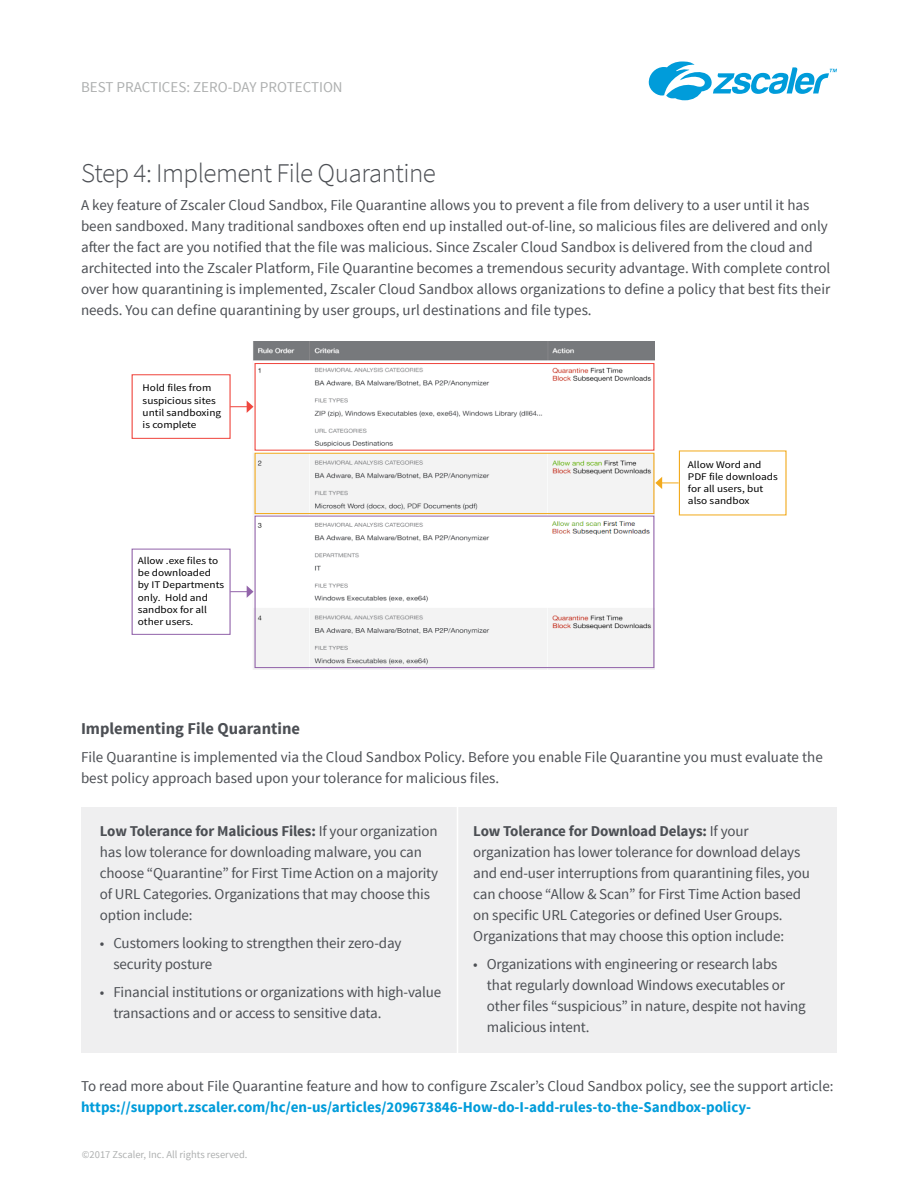
<style>
.page{position:relative;width:918px;height:1188px;background:#fff}
.page>*{position:absolute;margin:0;border:0;box-sizing:border-box;transform-origin:0 0}
.t1{font:300 27px "Source Sans Pro";letter-spacing:-.02em;color:#4c4f54}
.t2{font:700 16.5px "Source Sans Pro";color:#4c4f54}
.t3{font:15px/21px "Source Sans Pro";letter-spacing:-.01em;color:#4c4f54}
.t4{font:700 15px "Source Sans Pro";color:#009cda}
.t5{font:15px "Source Sans Pro";color:#aeb0b0}
.t6{font:10.5px "Source Sans Pro";color:#aeb0b0}
.t7{font:10.2px/12.1px "Source Sans Pro";color:#000;scale:1.11 1}
.s1{font-weight:700}
</style>
<div class="page">
<svg style="left:648px;top:62px;width:189px;height:38px"></svg>
<div style="left:81px;top:807px;width:756px;height:246px;background:#efeff0"></div>
<img style="left:246px;top:341px;width:408px;height:328px">
<div style="left:132px;top:374px;width:99px;height:65px;border:1px solid #ef463e"></div>
<div style="left:255px;top:363px;width:399px;height:88px;border:1px solid #ef463e"></div>
<svg style="left:230px;top:401px;width:23px;height:12px"></svg>
<div style="left:255px;top:453px;width:399px;height:61px;border:1px solid #f2aa1d"></div>
<svg style="left:655px;top:477px;width:24px;height:12px"></svg>
<div style="left:132px;top:549px;width:99px;height:86px;border:1px solid #9264aa"></div>
<div style="left:255px;top:516px;width:399px;height:152px;border:1px solid #9264aa"></div>
<svg style="left:230px;top:586px;width:23px;height:12px"></svg>
<hr style="left:457px;top:807px;width:1px;height:257px;background:#fff">
<p class="t5" style="left:81px;top:77px;width:263px">BEST PRACTICES: ZERO-DAY PROTECTION</p>
<h1 class="t1" style="left:81px;top:157px;width:356px">Step 4: Implement File Quarantine</h1>
<p class="t3" style="left:81px;top:195px;width:751px">A key feature of Zscaler Cloud Sandbox, File Quarantine allows you to prevent a file from delivery to a user until it has been sandboxed. Many traditional sandboxes often end up installed out-of-line, so malicious files are delivered and only after the fact are you notified that the file was malicious. Since Zscaler Cloud Sandbox is delivered from the cloud and architected into the Zscaler Platform, File Quarantine becomes a tremendous security advantage. With complete control over how quarantining is implemented, Zscaler Cloud Sandbox allows organizations to define a policy that best fits their needs. You can define quarantining by user groups, url destinations and file types.</p>
<p class="t7" style="left:143px;top:382px;width:72px">Hold files from suspicious sites until sandboxing is complete</p>
<p class="t7" style="left:138px;top:555px;width:79px">Allow .exe files to be downloaded by IT Departments only. Hold and sandbox for all other users.</p>
<p class="t7" style="left:688px;top:458px;width:82px">Allow Word and<br>PDF file downloads for all users, but also sandbox</p>
<p class="t2" style="left:81px;top:718px;width:221px">Implementing File Quarantine</p>
<p class="t3" style="left:81px;top:747px;width:743px">File Quarantine is implemented via the Cloud Sandbox Policy. Before you enable File Quarantine you must evaluate the best policy approach based upon your tolerance for malicious files.</p>
<p class="t3" style="left:100px;top:821px;width:340px"><span class="s1">Low Tolerance for Malicious Files:</span> If your organization has low tolerance for downloading malware, you can choose “Quarantine” for First Time Action on a majority of URL Categories. Organizations that may choose this option include:</p>
<p class="t3" style="left:113px;top:933px;width:290px;text-indent:-14px">• Customers looking to strengthen their zero-day security posture</p>
<p class="t3" style="left:113px;top:981px;width:329px;text-indent:-14px">• Financial institutions or organizations with high-value transactions and or access to sensitive data.</p>
<p class="t3" style="left:473px;top:821px;width:338px"><span class="s1">Low Tolerance for Download Delays:</span> If your organization has lower tolerance for download delays and end-user interruptions from quarantining files, you can choose “Allow &amp; Scan” for First Time Action based on specific URL Categories or defined User Groups.<br>Organizations that may choose this option include:</p>
<p class="t3" style="left:487px;top:954px;width:321px;text-indent:-14px">• Organizations with engineering or research labs that regularly download Windows executables or other files “suspicious” in nature, despite not having malicious intent.</p>
<p class="t3" style="left:81px;top:1075px;width:754px">To read more about File Quarantine feature and how to configure Zscaler’s Cloud Sandbox policy, see the support article:</p>
<p class="t4" style="left:81px;top:1097px;width:672px">https://support.zscaler.com/hc/en-us/articles/209673846-How-do-I-add-rules-to-the-Sandbox-policy-</p>
<p class="t6" style="left:82px;top:1148px;width:167px">©2017 Zscaler, Inc. All rights reserved.</p>
</div>
